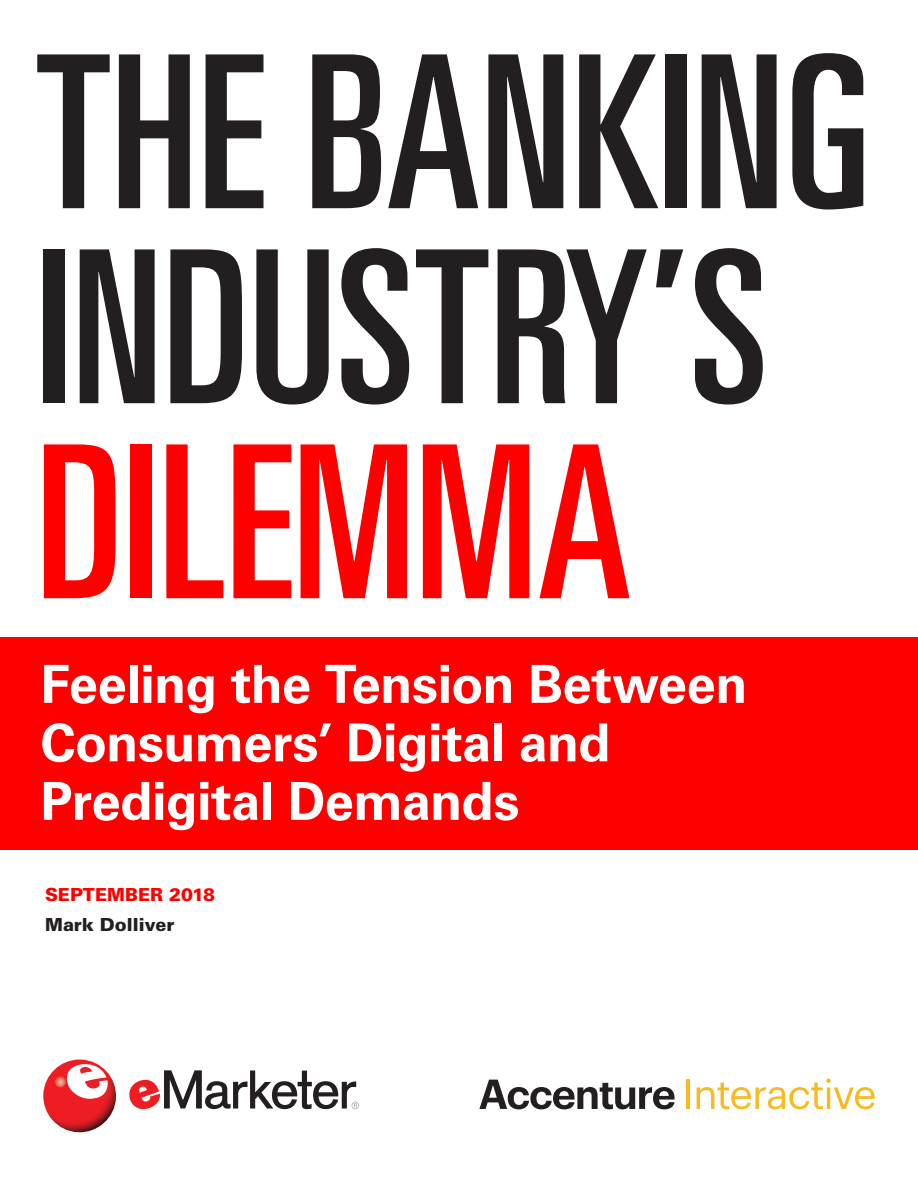
<style>
.page{position:relative;width:918px;height:1188px;background:#fff}
.page>*{position:absolute;margin:0;border:0;box-sizing:border-box;transform-origin:0 0}
.COVER-Heading-142-ne{font:ultra-condensed 213px/195px "Univers LT Std";color:#231f20}
.COVER-Subhead-35{font:700 52.5px/58.5px "Univers LT Std";letter-spacing:-.01em;color:#fff}
.COVER-PubDate-new{font:900 18px "Univers LT Std";color:#f00}
.COVER-Author-new{font:900 18px "Univers LT Std";color:#231f20}
.s1{color:#f00}
</style>
<div class="page">
<svg style="left:43px;top:1060px;width:73px;height:73px"></svg>
<svg style="left:129px;top:1070px;width:230px;height:40px"></svg>
<div style="left:0;top:638px;width:918px;height:212px;background:#f00"></div>
<svg style="left:479px;top:1080px;width:196px;height:29px"></svg>
<hr style="left:687px;top:1080px;width:3px;height:29px;background:#f7bb21">
<svg style="left:697px;top:1078px;width:178px;height:31px"></svg>
<p class="COVER-Heading-142-ne" style="left:36px;top:34px;width:837px">THE BANKING<br>INDUSTRY’S<br><span class="s1">DILEMMA</span></p>
<p class="COVER-Subhead-35" style="left:40px;top:656px;width:708px">Feeling the Tension Between<br>Consumers’ Digital and<br>Predigital Demands</p>
<p class="COVER-PubDate-new" style="left:45px;top:883px;width:172px">SEPTEMBER 2018</p>
<p class="COVER-Author-new" style="left:45px;top:913px;width:131px">Mark Dolliver</p>
</div>
